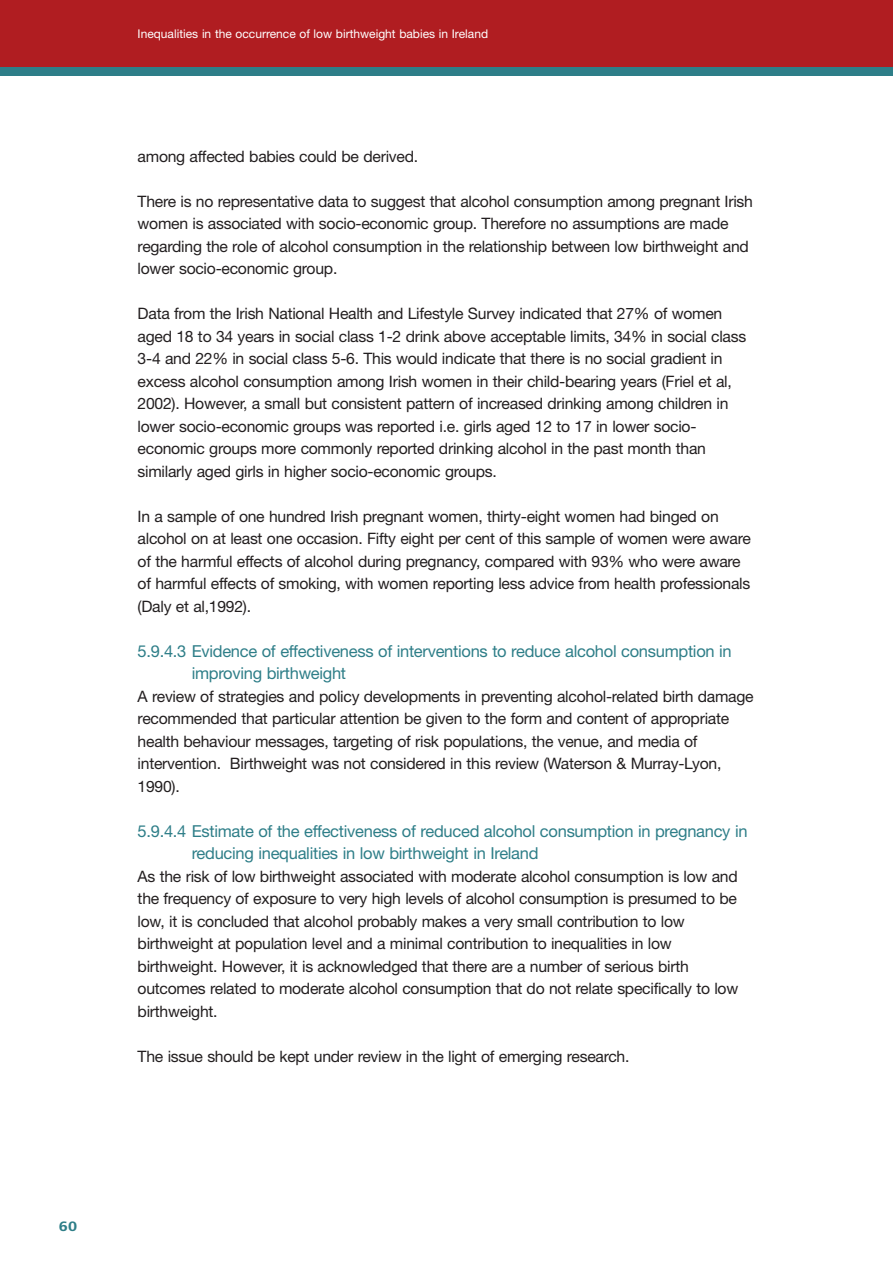
<style>
.page{position:relative;width:893px;height:1262px;background:#fff}
.page>*{position:absolute;margin:0;border:0;box-sizing:border-box;transform-origin:0 0}
.t1{font:16.5px/22.5px "Helvetica Neue";letter-spacing:-.015em;color:#2e7e88}
.t2{font:15.75px/22.5px "Helvetica Neue";letter-spacing:-.015em;color:#231f20}
.t3{font:700 13.5px "Frutiger";color:#2e7e88;scale:1.21 1}
.t4{font:12px "Helvetica Neue";color:#fff}
</style>
<div class="page">
<div style="left:0;top:0;width:892px;height:76px;background:#b01d21"></div>
<div style="left:0;top:67px;width:892px;height:9px;background:#2e7e88"></div>
<p class="t4" style="left:138px;top:29px;width:352px">Inequalities in the occurrence of low birthweight babies in Ireland</p>
<p class="t2" style="left:138px;top:146px;width:282px">among affected babies could be derived.</p>
<p class="t2" style="left:138px;top:191px;width:617px">There is no representative data to suggest that alcohol consumption among pregnant Irish women is associated with socio-economic group. Therefore no assumptions are made regarding the role of alcohol consumption in the relationship between low birthweight and lower socio-economic group.</p>
<p class="t2" style="left:138px;top:304px;width:610px">Data from the Irish National Health and Lifestyle Survey indicated that 27% of women aged 18 to 34 years in social class 1-2 drink above acceptable limits, 34% in social class 3-4 and 22% in social class 5-6. This would indicate that there is no social gradient in excess alcohol consumption among Irish women in their child-bearing years (Friel et al, 2002). However, a small but consistent pattern of increased drinking among children in lower socio-economic groups was reported i.e. girls aged 12 to 17 in lower socio&shy;economic groups more commonly reported drinking alcohol in the past month than similarly aged girls in higher socio-economic groups.</p>
<p class="t2" style="left:138px;top:506px;width:614px">In a sample of one hundred Irish pregnant women, thirty-eight women had binged on alcohol on at least one occasion. Fifty eight per cent of this sample of women were aware of the harmful effects of alcohol during pregnancy, compared with 93% who were aware of harmful effects of smoking, with women reporting less advice from health professionals (Daly et al,1992).</p>
<p class="t1" style="left:192px;top:641px;width:541px;text-indent:-54px">5.9.4.3 Evidence of effectiveness of interventions to reduce alcohol consumption in improving birthweight</p>
<p class="t2" style="left:138px;top:686px;width:617px">A review of strategies and policy developments in preventing alcohol-related birth damage recommended that particular attention be given to the form and content of appropriate health behaviour messages, targeting of risk populations, the venue, and media of intervention. Birthweight was not considered in this review (Waterson &amp; Murray-Lyon, 1990).</p>
<p class="t1" style="left:192px;top:821px;width:557px;text-indent:-54px">5.9.4.4 Estimate of the effectiveness of reduced alcohol consumption in pregnancy in reducing inequalities in low birthweight in Ireland</p>
<p class="t2" style="left:138px;top:866px;width:602px">As the risk of low birthweight associated with moderate alcohol consumption is low and the frequency of exposure to very high levels of alcohol consumption is presumed to be low, it is concluded that alcohol probably makes a very small contribution to low birthweight at population level and a minimal contribution to inequalities in low birthweight. However, it is acknowledged that there are a number of serious birth outcomes related to moderate alcohol consumption that do not relate specifically to low birthweight.</p>
<p class="t2" style="left:138px;top:1046px;width:493px">The issue should be kept under review in the light of emerging research.</p>
<p class="t3" style="left:59px;top:1220px;width:16px">60</p>
</div>
